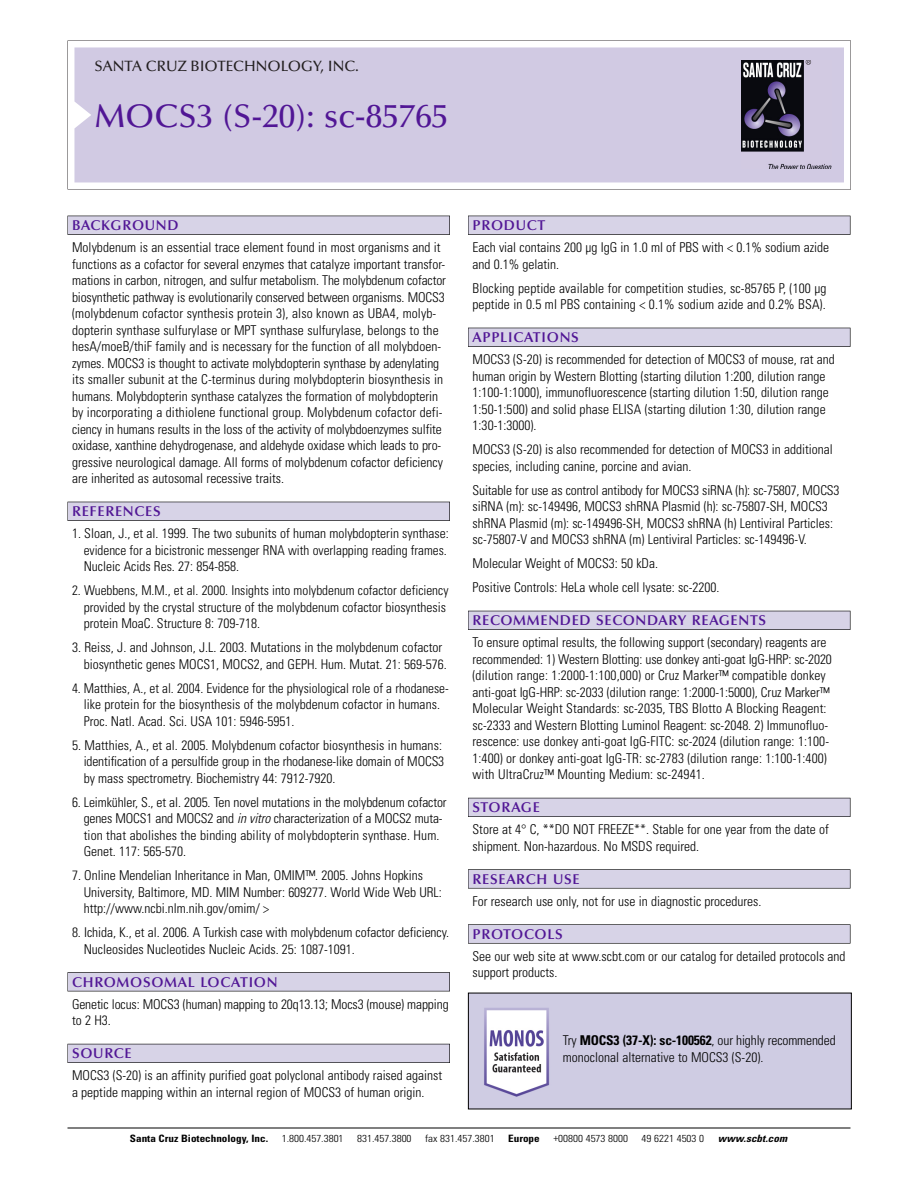
<style>
.page{position:relative;width:918px;height:1188px;background:#fff}
.page>*{position:absolute;margin:0;border:0;box-sizing:border-box;transform-origin:0 0}
.t1{font:500 33px "Optima";color:#511695}
.t2{font:500 15px "Optima";color:#231f20}
.t3{font:600 14.25px "Optima";letter-spacing:.05em;color:#511695}
.t4{font:300 condensed 13.5px/16.5px "Univers";color:#000}
.t5{font:300 condensed 10.2px "Univers";color:#000;scale:1.1 1}
.t6{font:700 condensed 10.2px "Univers";color:#000;scale:1.1 1}
.t7{font:italic 700 condensed 10.2px "Univers";letter-spacing:.005em;color:#000;scale:1.1 1}
.s1{font-style:italic}
.s2{font-weight:700}
</style>
<div class="page">
<svg style="left:68px;top:40px;width:783px;height:149px"></svg>
<div style="left:74px;top:47px;width:770px;height:135px;background:#d1cae3"></div>
<img style="left:741px;top:60px;width:90px;height:108px">
<div style="left:68px;top:216px;width:382px;height:19px;background:#525155"></div>
<div style="left:68px;top:216px;width:381px;height:18px;background:#d7d3e7"></div>
<div style="left:68px;top:502px;width:382px;height:19px;background:#515055"></div>
<div style="left:68px;top:502px;width:381px;height:18px;background:#d7d3e7"></div>
<div style="left:68px;top:972px;width:382px;height:19px;background:#545357"></div>
<div style="left:68px;top:973px;width:381px;height:18px;background:#d7d3e7"></div>
<div style="left:68px;top:1044px;width:382px;height:19px;background:#54535a"></div>
<div style="left:68px;top:1044px;width:381px;height:18px;background:#d7d3e7"></div>
<div style="left:468px;top:216px;width:382px;height:19px;background:#525155"></div>
<div style="left:468px;top:216px;width:382px;height:18px;background:#d7d3e7"></div>
<div style="left:468px;top:328px;width:382px;height:19px;background:#515055"></div>
<div style="left:468px;top:328px;width:382px;height:18px;background:#d7d3e7"></div>
<div style="left:468px;top:611px;width:382px;height:19px;background:#525158"></div>
<div style="left:468px;top:611px;width:382px;height:18px;background:#d7d3e7"></div>
<div style="left:468px;top:798px;width:382px;height:19px;background:#54535a"></div>
<div style="left:468px;top:798px;width:382px;height:18px;background:#d7d3e7"></div>
<svg style="left:468px;top:869px;width:382px;height:20px"></svg>
<div style="left:468px;top:870px;width:382px;height:18px;background:#d7d3e7"></div>
<div style="left:468px;top:924px;width:382px;height:20px;background:#666667"></div>
<div style="left:468px;top:925px;width:382px;height:18px;background:#d7d3e7"></div>
<hr style="left:68px;top:1128px;width:782px;height:1px;background:#000">
<img style="left:470px;top:995px;width:380px;height:112px">
<p class="t2" style="left:94px;top:61px;width:266px">SANTA CRUZ BIOTECHNOLOGY, INC.</p>
<h1 class="t1" style="left:94px;top:103px;width:355px">MOCS3 (S-20): sc-85765</h1>
<p class="t3" style="left:72px;top:219px;width:108px">BACKGROUND</p>
<p class="t4" style="left:72px;top:240px;width:375px">Molybdenum is an essential trace element found in most organisms and it functions as a cofactor for several enzymes that catalyze important transfor&shy;mations in carbon, nitrogen, and sulfur metabolism. The molybdenum cofactor biosynthetic pathway is evolutionarily conserved between organisms. MOCS3 (molybdenum cofactor synthesis protein 3), also known as UBA4, molyb&shy;dopterin synthase sulfurylase or MPT synthase sulfurylase, belongs to the hesA/moeB/thiF family and is necessary for the function of all molybdoen&shy;zymes. MOCS3 is thought to activate molybdopterin synthase by adenylating its smaller subunit at the C-terminus during molybdopterin biosynthesis in humans. Molybdopterin synthase catalyzes the formation of molybdopterin by incorporating a dithiolene functional group. Molybdenum cofactor defi&shy;ciency in humans results in the loss of the activity of molybdoenzymes sulfite oxidase, xanthine dehydrogenase, and aldehyde oxidase which leads to pro&shy;gressive neurological damage. All forms of molybdenum cofactor deficiency are inherited as autosomal recessive traits.</p>
<p class="t3" style="left:72px;top:506px;width:90px">REFERENCES</p>
<p class="t4" style="left:84px;top:526px;width:367px;text-indent:-12px">1. Sloan, J., et al. 1999. The two subunits of human molybdopterin synthase: evidence for a bicistronic messenger RNA with overlapping reading frames.<br>Nucleic Acids Res. 27: 854-858.</p>
<p class="t4" style="left:84px;top:583px;width:366px;text-indent:-12px">2. Wuebbens, M.M., et al. 2000. Insights into molybdenum cofactor deficiency provided by the crystal structure of the molybdenum cofactor biosynthesis protein MoaC. Structure 8: 709-718.</p>
<p class="t4" style="left:84px;top:640px;width:365px;text-indent:-12px">3. Reiss, J. and Johnson, J.L. 2003. Mutations in the molybdenum cofactor biosynthetic genes MOCS1, MOCS2, and GEPH. Hum. Mutat. 21: 569-576.</p>
<p class="t4" style="left:84px;top:681px;width:367px;text-indent:-12px">4. Matthies, A., et al. 2004. Evidence for the physiological role of a rhodanese&shy;like protein for the biosynthesis of the molybdenum cofactor in humans.<br>Proc. Natl. Acad. Sci. USA 101: 5946-5951.</p>
<p class="t4" style="left:84px;top:738px;width:362px;text-indent:-12px">5. Matthies, A., et al. 2005. Molybdenum cofactor biosynthesis in humans: identification of a persulfide group in the rhodanese-like domain of MOCS3 by mass spectrometry. Biochemistry 44: 7912-7920.</p>
<p class="t4" style="left:84px;top:795px;width:364px;text-indent:-12px">6. Leimkühler, S., et al. 2005. Ten novel mutations in the molybdenum cofactor genes MOCS1 and MOCS2 and <span class="s1">in vitro</span> characterization of a MOCS2 muta&shy;tion that abolishes the binding ability of molybdopterin synthase. Hum.<br>Genet. 117: 565-570.</p>
<p class="t4" style="left:84px;top:868px;width:360px;text-indent:-12px">7. Online Mendelian Inheritance in Man, OMIM™. 2005. Johns Hopkins<br>University, Baltimore, MD. MIM Number: 609277. World Wide Web URL: http://www.ncbi.nlm.nih.gov/omim/ &gt;</p>
<p class="t4" style="left:84px;top:925px;width:367px;text-indent:-12px">8. Ichida, K., et al. 2006. A Turkish case with molybdenum cofactor deficiency.<br>Nucleosides Nucleotides Nucleic Acids. 25: 1087-1091.</p>
<p class="t3" style="left:72px;top:976px;width:207px">CHROMOSOMAL LOCATION</p>
<p class="t4" style="left:72px;top:997px;width:378px">Genetic locus: MOCS3 (human) mapping to 20q13.13; Mocs3 (mouse) mapping to 2 H3.</p>
<p class="t3" style="left:72px;top:1048px;width:61px">SOURCE</p>
<p class="t4" style="left:72px;top:1068px;width:372px">MOCS3 (S-20) is an affinity purified goat polyclonal antibody raised against a peptide mapping within an internal region of MOCS3 of human origin.</p>
<p class="t3" style="left:473px;top:219px;width:74px">PRODUCT</p>
<p class="t4" style="left:473px;top:240px;width:358px">Each vial contains 200 µg IgG in 1.0 ml of PBS with &lt; 0.1% sodium azide and 0.1% gelatin.</p>
<p class="t4" style="left:473px;top:281px;width:356px">Blocking peptide available for competition studies, sc-85765 P, (100 µg peptide in 0.5 ml PBS containing &lt; 0.1% sodium azide and 0.2% BSA).</p>
<p class="t3" style="left:473px;top:332px;width:108px">APPLICATIONS</p>
<p class="t4" style="left:473px;top:352px;width:364px">MOCS3 (S-20) is recommended for detection of MOCS3 of mouse, rat and human origin by Western Blotting (starting dilution 1:200, dilution range 1:100-1:1000), immunofluorescence (starting dilution 1:50, dilution range 1:50-1:500) and solid phase ELISA (starting dilution 1:30, dilution range 1:30-1:3000).</p>
<p class="t4" style="left:473px;top:442px;width:362px">MOCS3 (S-20) is also recommended for detection of MOCS3 in additional species, including canine, porcine and avian.</p>
<p class="t4" style="left:473px;top:483px;width:369px">Suitable for use as control antibody for MOCS3 siRNA (h): sc-75807, MOCS3 siRNA (m): sc-149496, MOCS3 shRNA Plasmid (h): sc-75807-SH, MOCS3 shRNA Plasmid (m): sc-149496-SH, MOCS3 shRNA (h) Lentiviral Particles: sc-75807-V and MOCS3 shRNA (m) Lentiviral Particles: sc-149496-V.</p>
<p class="t4" style="left:473px;top:553px;width:248px;line-height:24px">Molecular Weight of MOCS3: 50 kDa.<br>Positive Controls: HeLa whole cell lysate: sc-2200.</p>
<p class="t3" style="left:473px;top:615px;width:295px">RECOMMENDED SECONDARY REAGENTS</p>
<p class="t4" style="left:473px;top:635px;width:361px">To ensure optimal results, the following support (secondary) reagents are recommended: 1) Western Blotting: use donkey anti-goat IgG-HRP: sc-2020 (dilution range: 1:2000-1:100,000) or Cruz Marker™ compatible donkey anti-goat IgG-HRP: sc-2033 (dilution range: 1:2000-1:5000), Cruz Marker™ Molecular Weight Standards: sc-2035, TBS Blotto A Blocking Reagent: sc-2333 and Western Blotting Luminol Reagent: sc-2048. 2) Immunofluo&shy;rescence: use donkey anti-goat IgG-FITC: sc-2024 (dilution range: 1:100- 1:400) or donkey anti-goat IgG-TR: sc-2783 (dilution range: 1:100-1:400) with UltraCruz™ Mounting Medium: sc-24941.</p>
<p class="t3" style="left:473px;top:802px;width:69px">STORAGE</p>
<p class="t4" style="left:473px;top:822px;width:358px">Store at 4° C, **DO NOT FREEZE**. Stable for one year from the date of shipment. Non-hazardous. No MSDS required.</p>
<p class="t3" style="left:473px;top:873px;width:109px">RESEARCH USE</p>
<p class="t4" style="left:473px;top:894px;width:290px">For research use only, not for use in diagnostic procedures.</p>
<p class="t3" style="left:473px;top:928px;width:92px">PROTOCOLS</p>
<p class="t4" style="left:473px;top:949px;width:375px">See our web site at www.scbt.com or our catalog for detailed protocols and support products.</p>
<p class="t4" style="left:563px;top:1034px;width:274px">Try <span class="s2">MOCS3 (37-X): sc-100562</span>, our highly recommended monoclonal alternative to MOCS3 (S-20).</p>
<p class="t6" style="left:130px;top:1135px;width:127px">Santa Cruz Biotechnology, Inc.</p>
<p class="t5" style="left:282px;top:1135px;width:58px">1.800.457.3801</p>
<p class="t5" style="left:357px;top:1135px;width:51px">831.457.3800</p>
<p class="t5" style="left:425px;top:1135px;width:65px">fax 831.457.3801</p>
<p class="t6" style="left:508px;top:1135px;width:30px">Europe</p>
<p class="t5" style="left:553px;top:1135px;width:69px">+00800 4573 8000</p>
<p class="t5" style="left:642px;top:1135px;width:58px">49 6221 4503 0</p>
<p class="t7" style="left:718px;top:1135px;width:64px">www.scbt.com</p>
</div>
